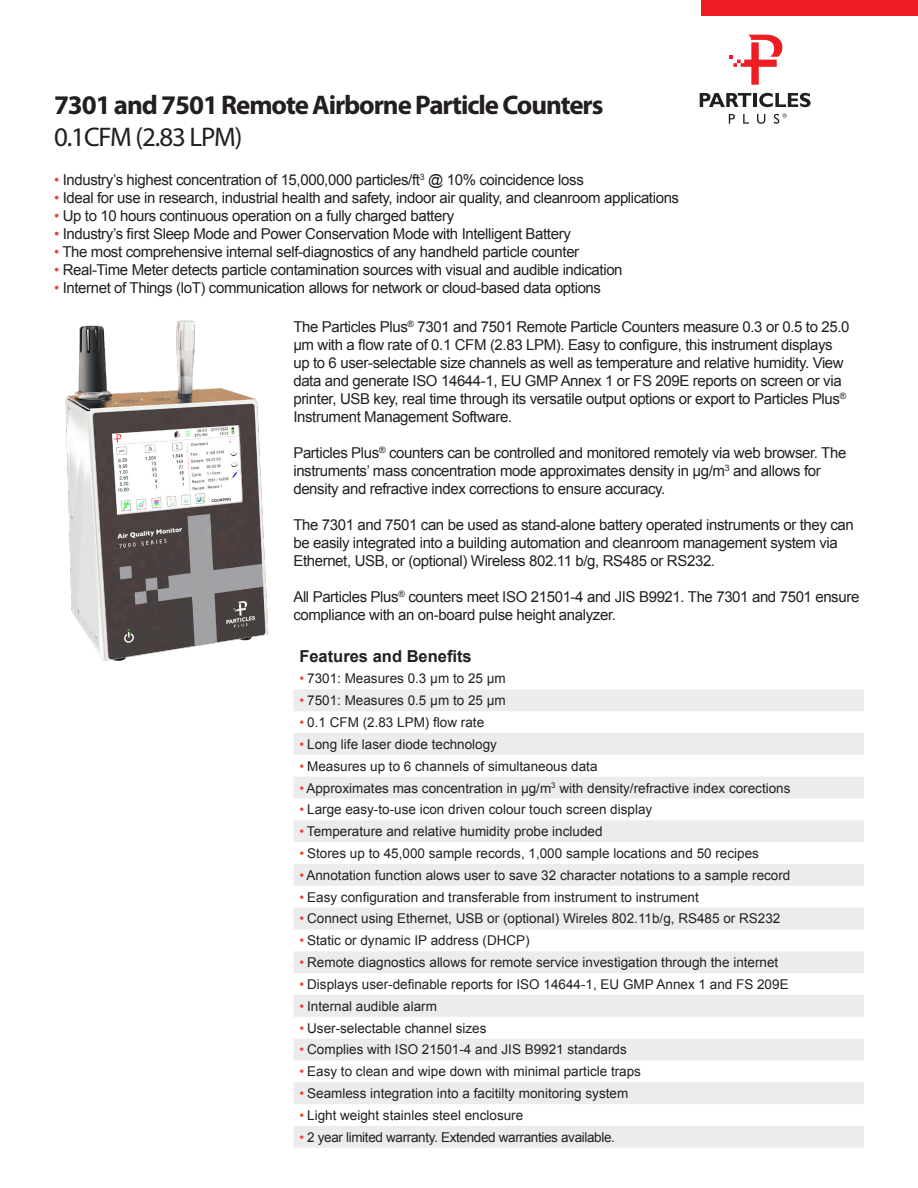
<style>
.page{position:relative;width:918px;height:1188px;background:#fff}
.page>*{position:absolute;margin:0;border:0;box-sizing:border-box;transform-origin:0 0}
.t1{font:700 27px "Myriad Pro";letter-spacing:-.04em;color:#231f20}
.t2{font:27px "Myriad Pro";letter-spacing:-.04em;color:#231f20}
.t3{font:700 16.5px "Arial";color:#231f20}
.t4{font:15px/18px "Arial";letter-spacing:-.025em;color:#231f20}
.t5{font:13.5px "Arial";color:#231f20}
.t6{font:13.5px "Arial";letter-spacing:-.025em;color:#231f20}
.s1{color:#ec432f}
</style>
<div class="page">
<svg style="left:729px;top:35px;width:53px;height:50px"></svg>
<svg style="left:729px;top:114px;width:6px;height:10px"></svg>
<svg style="left:743px;top:114px;width:6px;height:10px"></svg>
<svg style="left:757px;top:114px;width:8px;height:10px"></svg>
<svg style="left:774px;top:114px;width:13px;height:10px"></svg>
<svg style="left:700px;top:93px;width:51px;height:14px"></svg>
<hr style="left:753px;top:93px;width:4px;height:14px;background:#231f20">
<svg style="left:759px;top:93px;width:52px;height:14px"></svg>
<div style="left:701px;top:0;width:217px;height:15px;background:#ed1c24"></div>
<svg style="left:293px;top:689px;width:571px;height:459px;fill:#ececee"></svg>
<img style="left:65px;top:320px;width:204px;height:341px">
<p class="t1" style="left:54px;top:87px;width:551px">7301 and 7501 Remote Airborne Particle Counters</p>
<p class="t2" style="left:54px;top:120px;width:190px">0.1CFM (2.83 LPM)</p>
<p class="t4" style="left:54px;top:171px;width:531px"><span class="s1">•</span> Industry’s highest concentration of 15,000,000 particles/ft<sup>3</sup> @ 10% coincidence loss</p>
<p class="t4" style="left:54px;top:189px;width:627px"><span class="s1">•</span> Ideal for use in research, industrial health and safety, indoor air quality, and cleanroom applications</p>
<p class="t4" style="left:54px;top:207px;width:402px"><span class="s1">•</span> Up to 10 hours continuous operation on a fully charged battery</p>
<p class="t4" style="left:54px;top:225px;width:518px"><span class="s1">•</span> Industry’s first Sleep Mode and Power Conservation Mode with Intelligent Battery</p>
<p class="t4" style="left:54px;top:243px;width:527px"><span class="s1">•</span> The most comprehensive internal self-diagnostics of any handheld particle counter</p>
<p class="t4" style="left:54px;top:261px;width:570px"><span class="s1">•</span> Real-Time Meter detects particle contamination sources with visual and audible indication</p>
<p class="t4" style="left:54px;top:279px;width:549px"><span class="s1">•</span> Internet of Things (loT) communication allows for network or cloud-based data options</p>
<p class="t4" style="left:293px;top:317px;width:558px">The Particles Plus<sup>®</sup> 7301 and 7501 Remote Particle Counters measure 0.3 or 0.5 to 25.0 μm with a flow rate of 0.1 CFM (2.83 LPM). Easy to configure, this instrument displays up to 6 user-selectable size channels as well as temperature and relative humidity. View data and generate ISO 14644-1, EU GMP Annex 1 or FS 209E reports on screen or via printer, USB key, real time through its versatile output options or export to Particles Plus<sup>® </sup>Instrument Management Software.</p>
<p class="t4" style="left:293px;top:443px;width:555px">Particles Plus<sup>®</sup> counters can be controlled and monitored remotely via web browser. The instruments’ mass concentration mode approximates density in μg/m<sup>3</sup> and allows for density and refractive index corrections to ensure accuracy.</p>
<p class="t4" style="left:293px;top:515px;width:562px">The 7301 and 7501 can be used as stand-alone battery operated instruments or they can be easily integrated into a building automation and cleanroom management system via<br>Ethernet, USB, or (optional) Wireless 802.11 b/g, RS485 or RS232.</p>
<p class="t4" style="left:293px;top:587px;width:567px">All Particles Plus<sup>®</sup> counters meet ISO 21501-4 and JIS B9921. The 7301 and 7501 ensure compliance with an on-board pulse height analyzer.</p>
<p class="t3" style="left:299px;top:645px;width:174px">Features and Benefits</p>
<p class="t5" style="left:299px;top:670px;width:208px"><span class="s1">•</span> 7301: Measures 0.3 μm to 25 μm</p>
<p class="t5" style="left:299px;top:692px;width:208px"><span class="s1">•</span> 7501: Measures 0.5 μm to 25 μm</p>
<p class="t5" style="left:299px;top:713px;width:186px"><span class="s1">•</span> 0.1 CFM (2.83 LPM) flow rate</p>
<p class="t5" style="left:299px;top:735px;width:199px"><span class="s1">•</span> Long life laser diode technology</p>
<p class="t5" style="left:299px;top:757px;width:300px"><span class="s1">•</span> Measures up to 6 channels of simultaneous data</p>
<p class="t5" style="left:299px;top:779px;width:493px"><span class="s1">•</span> Approximates mas concentration in μg/m<sup>3</sup> with density/refractive index corections</p>
<p class="t5" style="left:299px;top:801px;width:354px"><span class="s1">•</span> Large easy-to-use icon driven colour touch screen display</p>
<p class="t5" style="left:299px;top:823px;width:305px"><span class="s1">•</span> Temperature and relative humidity probe included</p>
<p class="t5" style="left:299px;top:844px;width:461px"><span class="s1">•</span> Stores up to 45,000 sample records, 1,000 sample locations and 50 recipes</p>
<p class="t5" style="left:299px;top:866px;width:493px"><span class="s1">•</span> Annotation function alows user to save 32 character notations to a sample record</p>
<p class="t5" style="left:299px;top:888px;width:401px"><span class="s1">•</span> Easy configuration and transferable from instrument to instrument</p>
<p class="t5" style="left:299px;top:910px;width:483px"><span class="s1">•</span> Connect using Ethernet, USB or (optional) Wireles 802.11b/g, RS485 or RS232</p>
<p class="t5" style="left:299px;top:932px;width:232px"><span class="s1">•</span> Static or dynamic IP address (DHCP)</p>
<p class="t5" style="left:299px;top:954px;width:481px"><span class="s1">•</span> Remote diagnostics allows for remote service investigation through the internet</p>
<p class="t5" style="left:299px;top:975px;width:491px"><span class="s1">•</span> Displays user-definable reports for ISO 14644-1, EU GMP Annex 1 and FS 209E</p>
<p class="t5" style="left:299px;top:997px;width:139px"><span class="s1">•</span> Internal audible alarm</p>
<p class="t5" style="left:299px;top:1019px;width:189px"><span class="s1">•</span> User-selectable channel sizes</p>
<p class="t5" style="left:299px;top:1041px;width:329px"><span class="s1">•</span> Complies with ISO 21501-4 and JIS B9921 standards</p>
<p class="t5" style="left:299px;top:1063px;width:343px"><span class="s1">•</span> Easy to clean and wipe down with minimal particle traps</p>
<p class="t5" style="left:299px;top:1085px;width:330px"><span class="s1">•</span> Seamless integration into a facitilty monitoring system</p>
<p class="t5" style="left:299px;top:1106px;width:225px"><span class="s1">•</span> Light weight stainles steel enclosure</p>
<p class="t6" style="left:299px;top:1128px;width:317px"><span class="s1">•</span> 2 year limited warranty. Extended warranties available.</p>
</div>
